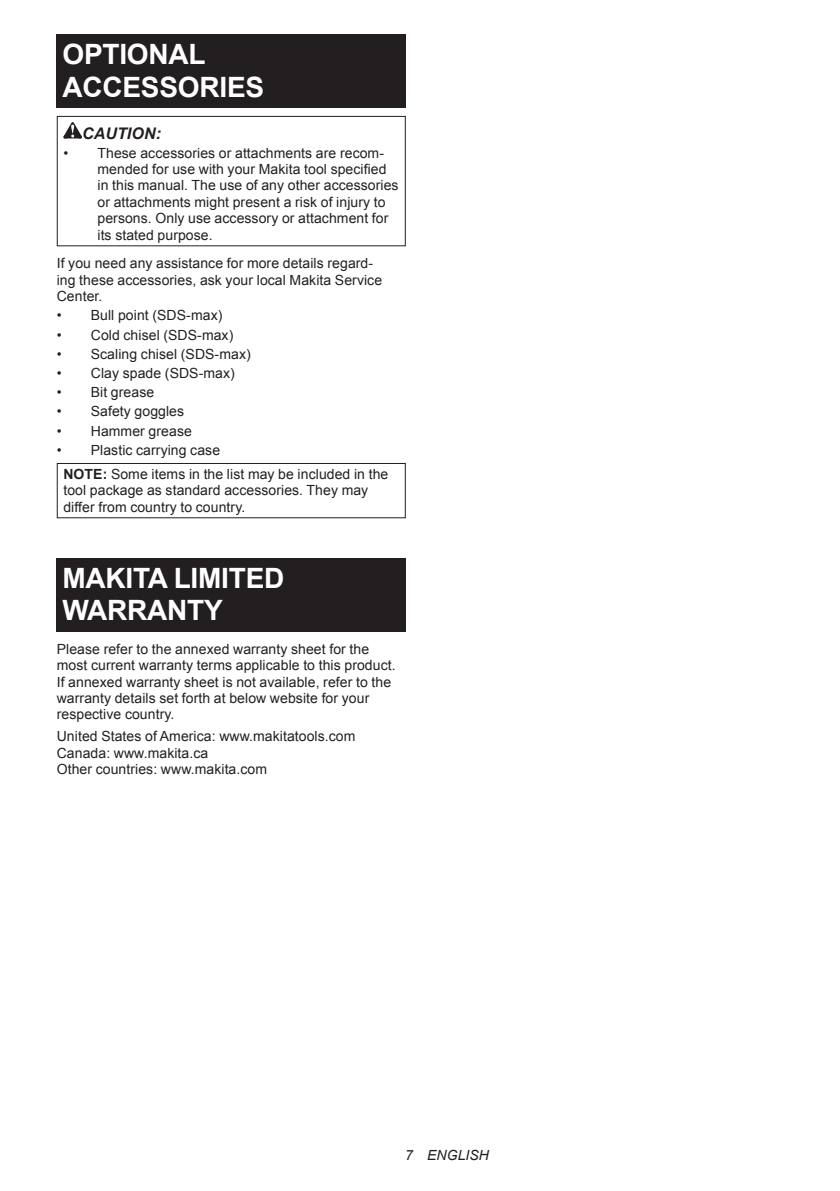
<style>
.page{position:relative;width:840px;height:1191px;background:#fff}
.page>*{position:absolute;margin:0;border:0;box-sizing:border-box;transform-origin:0 0}
.t1{font:700 28px/32.8px "Arial";letter-spacing:-.01em;color:#fff}
.t2{font:italic 700 16px "Arial";letter-spacing:.005em;color:#231f20}
.t3{font:14px/16.4px "Arial";letter-spacing:.005em;color:#231f20}
.t4{font:italic 14px "Arial";letter-spacing:.005em;color:#231f20}
.s1{font-weight:700}
</style>
<div class="page">
<div style="left:57px;top:34px;width:348px;height:74px;background:#231f20"></div>
<svg style="left:63px;top:122px;width:19px;height:16px"></svg>
<div style="left:57px;top:116px;width:348px;height:130px;border:1px solid #231f20"></div>
<div style="left:57px;top:463px;width:348px;height:55px;border:1px solid #231f20"></div>
<div style="left:57px;top:558px;width:348px;height:74px;background:#231f20"></div>
<h1 class="t1" style="left:62px;top:38px;width:203px">OPTIONAL<br>ACCESSORIES</h1>
<p class="t2" style="left:82px;top:122px;width:80px">CAUTION:</p>
<p class="t3" style="left:97px;top:145px;width:302px;text-indent:-34px">• These accessories or attachments are recom&shy;mended for use with your Makita tool specified in this manual. The use of any other accessories or attachments might present a risk of injury to persons. Only use accessory or attachment for its stated purpose.</p>
<p class="t3" style="left:57px;top:255px;width:327px">If you need any assistance for more details regard&shy;ing these accessories, ask your local Makita Service<br>Center.</p>
<p class="t3" style="left:57px;top:307px;width:167px">• Bull point (SDS-max)</p>
<p class="t3" style="left:57px;top:326px;width:178px">• Cold chisel (SDS-max)</p>
<p class="t3" style="left:57px;top:346px;width:195px">• Scaling chisel (SDS-max)</p>
<p class="t3" style="left:57px;top:365px;width:179px">• Clay spade (SDS-max)</p>
<p class="t3" style="left:57px;top:384px;width:99px">• Bit grease</p>
<p class="t3" style="left:57px;top:403px;width:129px">• Safety goggles</p>
<p class="t3" style="left:57px;top:423px;width:136px">• Hammer grease</p>
<p class="t3" style="left:63px;top:438px;width:326px;line-height:23.8px;text-indent:-7px">• Plastic carrying case<br><span class="s1">NOTE:</span> Some items in the list may be included in the</p>
<p class="t3" style="left:63px;top:482px;width:306px">tool package as standard accessories. They may differ from country to country.</p>
<h1 class="t1" style="left:62px;top:562px;width:223px">MAKITA LIMITED<br>WARRANTY</h1>
<p class="t3" style="left:57px;top:641px;width:340px">Please refer to the annexed warranty sheet for the most current warranty terms applicable to this product.<br>If annexed warranty sheet is not available, refer to the warranty details set forth at below website for your respective country.</p>
<p class="t3" style="left:57px;top:728px;width:300px">United States of America: www.makitatools.com<br>Canada: www.makita.ca<br>Other countries: www.makita.com</p>
<p class="t4" style="left:405px;top:1146px;width:85px">7 ENGLISH</p>
</div>
